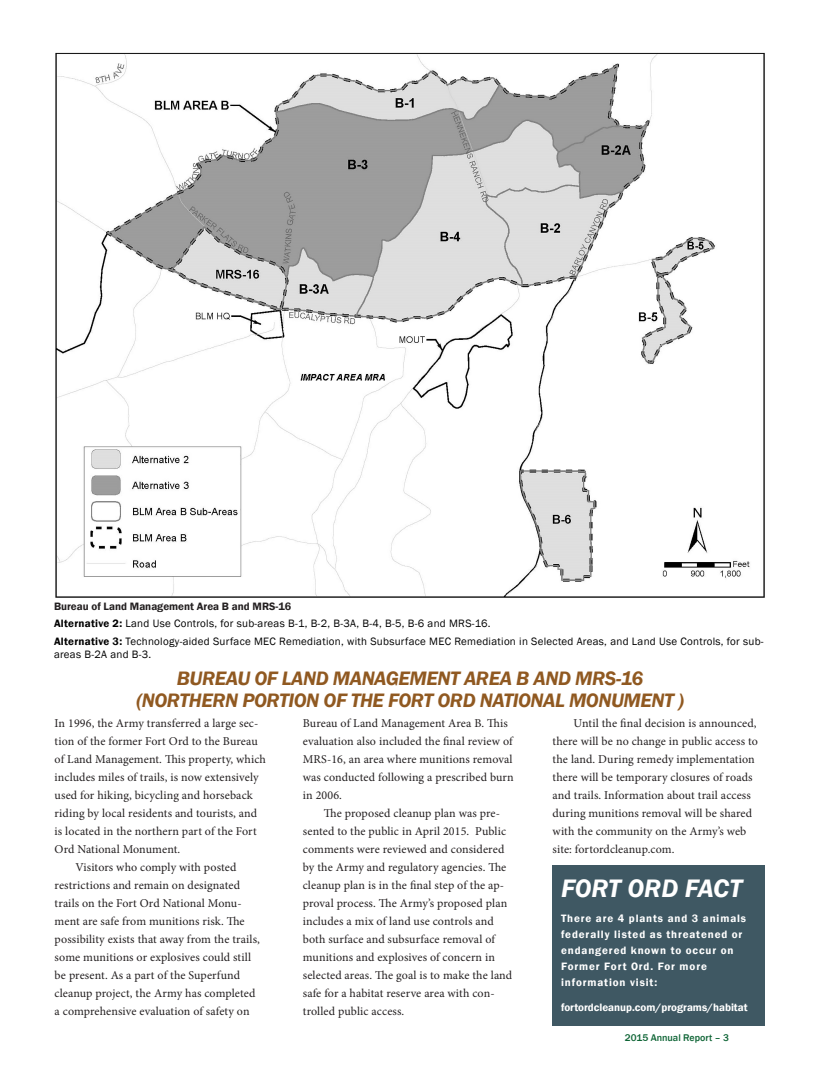
<style>
.page{position:relative;width:819px;height:1080px;background:#fff}
.page>*{position:absolute;margin:0;border:0;box-sizing:border-box;transform-origin:0 0}
.Head_white{font:italic 600 26px "Franklin Gothic";letter-spacing:-.005em;color:#fff}
.Head_20{font:italic 600 20px/22px "Franklin Gothic";letter-spacing:-.02em;color:#905921;text-align:center}
.Body_text{font:12px/18px "Minion Pro";letter-spacing:.005em;color:#231f20}
.Body_text_no_indent{font:12px/18px "Minion Pro";letter-spacing:.005em;color:#231f20}
.t1{font:11px/13.2px "Franklin Gothic";letter-spacing:.025em;color:#000}
.List_head{font:600 11px/16px "Franklin Gothic";letter-spacing:.08em;color:#fff}
.t2{font:600 11px "Franklin Gothic";color:#231f20}
.List_head-2{font:600 11px "Franklin Gothic";color:#fff}
.Page_Number{font:500 10px "Franklin Gothic";color:#0f6536}
.s1{font-weight:600}
</style>
<div class="page">
<div style="left:552px;top:865px;width:213px;height:161px;background:#3f5863"></div>
<img style="left:55px;top:52px;width:710px;height:546px">
<p class="t2" style="left:54px;top:599px;width:239px">Bureau of Land Management Area B and MRS-16</p>
<p class="t1" style="left:54px;top:617px;width:438px"><span class="s1">Alternative 2:</span> Land Use Controls, for sub-areas B-1, B-2, B-3A, B-4, B-5, B-6 and MRS-16.</p>
<p class="t1" style="left:54px;top:635px;width:711px"><span class="s1">Alternative 3:</span> Technology-aided Surface MEC Remediation, with Subsurface MEC Remediation in Selected Areas, and Land Use Controls, for sub&shy;areas B-2A and B-3.</p>
<p class="Head_20" style="left:136px;top:667px;width:549px">BUREAU OF LAND MANAGEMENT AREA B AND MRS-16 (NORTHERN PORTION OF THE FORT ORD NATIONAL MONUMENT )</p>
<p class="Body_text" style="left:303px;top:714px;width:212px">Bureau of Land Management Area B. This evaluation also included the final review of MRS-16, an area where munitions removal was conducted following a prescribed burn in 2006.</p>
<p class="Body_text" style="left:303px;top:804px;width:211px;text-indent:21px">The proposed cleanup plan was pre&shy;sented to the public in April 2015. Public comments were reviewed and considered by the Army and regulatory agencies. The cleanup plan is in the final step of the ap&shy;proval process. The Army’s proposed plan includes a mix of land use controls and both surface and subsurface removal of munitions and explosives of concern in selected areas. The goal is to make the land safe for a habitat reserve area with con&shy;trolled public access.</p>
<p class="Body_text_no_indent" style="left:55px;top:714px;width:213px">In 1996, the Army transferred a large sec&shy;tion of the former Fort Ord to the Bureau of Land Management. This property, which includes miles of trails, is now extensively used for hiking, bicycling and horseback riding by local residents and tourists, and is located in the northern part of the Fort Ord National Monument.</p>
<p class="Body_text" style="left:55px;top:858px;width:207px;text-indent:21px">Visitors who comply with posted restrictions and remain on designated trails on the Fort Ord National Monu&shy;ment are safe from munitions risk. The possibility exists that away from the trails, some munitions or explosives could still be present. As a part of the Superfund cleanup project, the Army has completed a comprehensive evaluation of safety on</p>
<p class="Body_text" style="left:553px;top:714px;width:207px;text-indent:21px">Until the final decision is announced, there will be no change in public access to the land. During remedy implementation there will be temporary closures of roads and trails. Information about trail access during munitions removal will be shared with the community on the Army’s web site: fortordcleanup.com.</p>
<p class="Head_white" style="left:561px;top:872px;width:183px">FORT ORD FACT</p>
<p class="List_head" style="left:561px;top:911px;width:187px">There are 4 plants and 3 animals federally listed as threatened or endangered known to occur on<br>Former Fort Ord. For more information visit:</p>
<p class="List_head-2" style="left:561px;top:1001px;width:188px">fortordcleanup.com/programs/habitat</p>
<p class="Page_Number" style="left:625px;top:1031px;width:105px">2015 Annual Report – 3</p>
</div>
